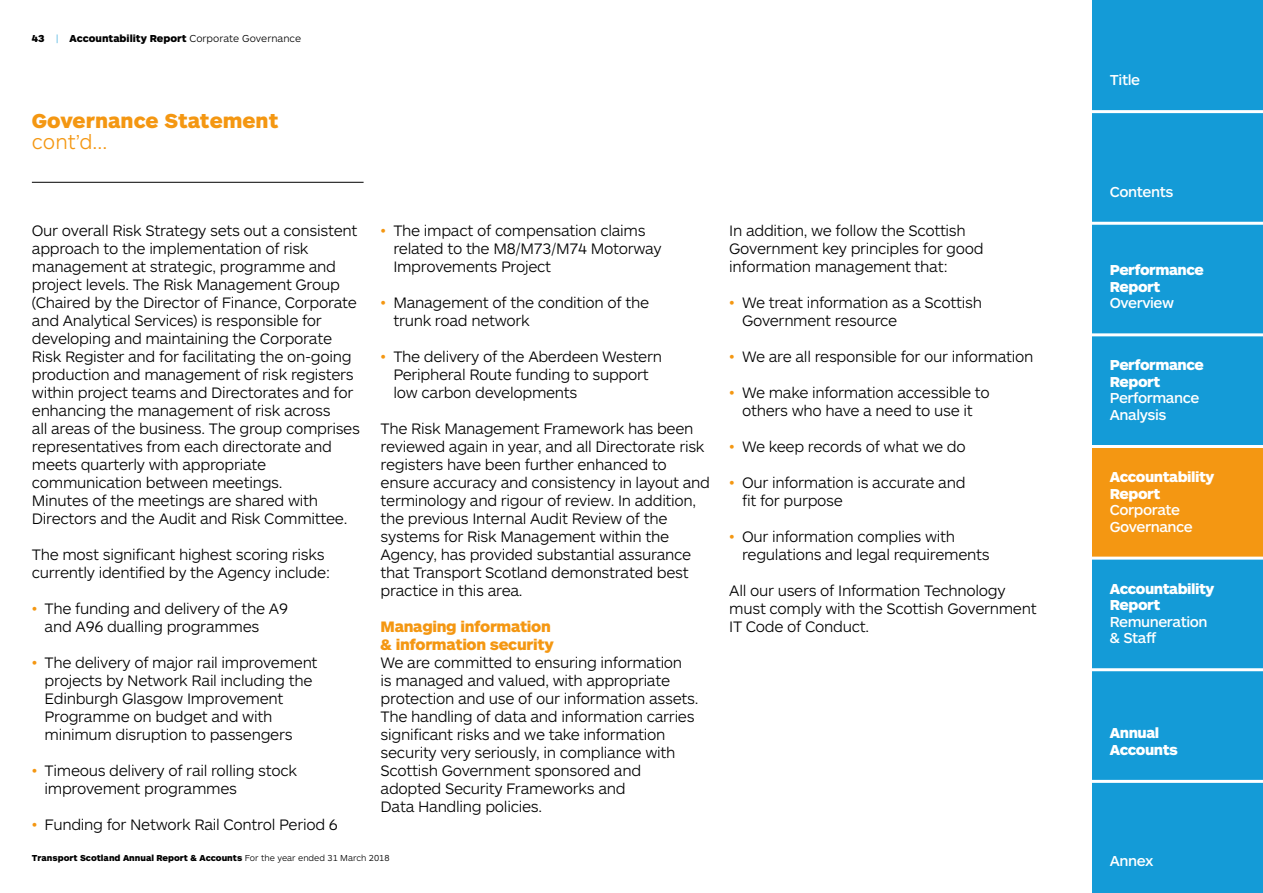
<style>
.page{position:relative;width:1263px;height:893px;background:#fff}
.page>*{position:absolute;margin:0;border:0;box-sizing:border-box;transform-origin:0 0}
.t1{font:900 21px "ARS Maquette Pro";color:#f49712}
.t2{font:300 21px "ARS Maquette Pro";color:#f49712}
.t3{font:300 15.75px/18px "ARS Maquette Pro";letter-spacing:-.02em;color:#000}
.t4{font:900 15.75px/18px "ARS Maquette Pro";letter-spacing:-.02em;color:#f49712}
.t5{font:900 15px/16.5px "ARS Maquette Pro";letter-spacing:-.03em;color:#fff}
.t6{font:500 15px/16.5px "ARS Maquette Pro";letter-spacing:-.03em;color:#fff}
.t7{font:900 10.5px "ARS Maquette Pro";color:#000}
.t8{font:900 9px "ARS Maquette Pro";color:#000}
.s1{font-weight:300;color:#149bd7}
.s2{font-weight:300}
.s3{color:#f49712}
</style>
<div class="page">
<hr style="left:32px;top:182px;width:332px;height:1px;background:#000">
<div style="left:1093px;top:0;width:170px;height:112px;background:#149bd7"></div>
<div style="left:1093px;top:112px;width:170px;height:111px;background:#149bd7"></div>
<div style="left:1093px;top:223px;width:170px;height:112px;background:#149bd7"></div>
<div style="left:1093px;top:335px;width:170px;height:111px;background:#149bd7"></div>
<div style="left:1093px;top:446px;width:170px;height:112px;background:#f49712"></div>
<div style="left:1093px;top:558px;width:170px;height:112px;background:#149bd7"></div>
<div style="left:1093px;top:670px;width:170px;height:111px;background:#149bd7"></div>
<div style="left:1093px;top:781px;width:170px;height:112px;background:#149bd7"></div>
<hr style="left:1089px;top:110px;width:174px;height:3px;background:#fff">
<hr style="left:1089px;top:222px;width:174px;height:3px;background:#fff">
<hr style="left:1089px;top:333px;width:174px;height:3px;background:#fff">
<hr style="left:1089px;top:445px;width:174px;height:3px;background:#fff">
<hr style="left:1089px;top:557px;width:174px;height:3px;background:#fff">
<hr style="left:1089px;top:668px;width:174px;height:3px;background:#fff">
<hr style="left:1089px;top:780px;width:174px;height:3px;background:#fff">
<p class="t7" style="left:32px;top:32px;width:271px">43 <span class="s1">|</span> Accountability Report <span class="s2">Corporate Governance</span></p>
<h1 class="t1" style="left:32px;top:107px;width:248px">Governance Statement</h1>
<h1 class="t2" style="left:32px;top:129px;width:77px">cont’d...</h1>
<p class="t3" style="left:32px;top:221px;width:330px">Our overall Risk Strategy sets out a consistent approach to the implementation of risk management at strategic, programme and project levels. The Risk Management Group (Chaired by the Director of Finance, Corporate and Analytical Services) is responsible for developing and maintaining the Corporate Risk Register and for facilitating the on-going production and management of risk registers within project teams and Directorates and for enhancing the management of risk across<br>all areas of the business. The group comprises representatives from each directorate and meets quarterly with appropriate communication between meetings.<br>Minutes of the meetings are shared with Directors and the Audit and Risk Committee.</p>
<p class="t3" style="left:32px;top:545px;width:300px">The most significant highest scoring risks currently identified by the Agency include:</p>
<p class="t3" style="left:45px;top:599px;width:245px;text-indent:-13px"><span class="s3">•</span> The funding and delivery of the A9 and A96 dualling programmes</p>
<p class="t3" style="left:45px;top:653px;width:274px;text-indent:-13px"><span class="s3">•</span> The delivery of major rail improvement projects by Network Rail including the Edinburgh Glasgow Improvement Programme on budget and with minimum disruption to passengers</p>
<p class="t3" style="left:45px;top:761px;width:254px;text-indent:-13px"><span class="s3">•</span> Timeous delivery of rail rolling stock improvement programmes</p>
<p class="t3" style="left:32px;top:815px;width:307px"><span class="s3">•</span> Funding for Network Rail Control Period 6</p>
<p class="t3" style="left:393px;top:221px;width:270px;text-indent:-13px"><span class="s3">•</span> The impact of compensation claims related to the M8/M73/M74 Motorway<br>Improvements Project</p>
<p class="t3" style="left:393px;top:293px;width:257px;text-indent:-13px"><span class="s3">•</span> Management of the condition of the trunk road network</p>
<p class="t3" style="left:393px;top:347px;width:270px;text-indent:-13px"><span class="s3">•</span> The delivery of the Aberdeen Western<br>Peripheral Route funding to support low carbon developments</p>
<p class="t3" style="left:381px;top:419px;width:331px">The Risk Management Framework has been reviewed again in year, and all Directorate risk registers have been further enhanced to ensure accuracy and consistency in layout and terminology and rigour of review. In addition, the previous Internal Audit Review of the systems for Risk Management within the Agency, has provided substantial assurance that Transport Scotland demonstrated best practice in this area.</p>
<p class="t4" style="left:381px;top:617px;width:175px">Managing information &amp; information security</p>
<p class="t3" style="left:381px;top:653px;width:319px">We are committed to ensuring information<br>is managed and valued, with appropriate protection and use of our information assets.<br>The handling of data and information carries significant risks and we take information security very seriously, in compliance with Scottish Government sponsored and adopted Security Frameworks and<br>Data Handling policies.</p>
<p class="t8" style="left:32px;top:852px;width:359px">Transport Scotland Annual Report &amp; Accounts <span class="s2">For the year ended 31 March 2018</span></p>
<p class="t3" style="left:729px;top:221px;width:256px">In addition, we follow the Scottish<br>Government key principles for good information management that:</p>
<p class="t3" style="left:742px;top:293px;width:241px;text-indent:-13px"><span class="s3">•</span> We treat information as a Scottish<br>Government resource</p>
<p class="t3" style="left:729px;top:347px;width:306px"><span class="s3">•</span> We are all responsible for our information</p>
<p class="t3" style="left:729px;top:383px;width:262px;text-align:center"><span class="s3">•</span> We make information accessible to others who have a need to use it</p>
<p class="t3" style="left:729px;top:437px;width:238px"><span class="s3">•</span> We keep records of what we do</p>
<p class="t3" style="left:742px;top:473px;width:225px;text-indent:-13px"><span class="s3">•</span> Our information is accurate and fit for purpose</p>
<p class="t3" style="left:742px;top:527px;width:249px;text-indent:-13px"><span class="s3">•</span> Our information complies with regulations and legal requirements</p>
<p class="t3" style="left:729px;top:581px;width:309px">All our users of Information Technology must comply with the Scottish Government<br>IT Code of Conduct.</p>
<p class="t6" style="left:1110px;top:71px;width:32px">Title</p>
<p class="t6" style="left:1110px;top:182px;width:65px">Contents</p>
<p class="t5" style="left:1110px;top:261px;width:95px">Performance<br>Report</p>
<p class="t6" style="left:1110px;top:294px;width:66px">Overview</p>
<p class="t5" style="left:1110px;top:356px;width:95px">Performance<br>Report</p>
<p class="t6" style="left:1110px;top:389px;width:91px">Performance<br>Analysis</p>
<p class="t5" style="left:1110px;top:468px;width:106px">Accountability<br>Report</p>
<p class="t6" style="left:1110px;top:501px;width:84px">Corporate<br>Governance</p>
<p class="t5" style="left:1110px;top:579px;width:106px">Accountability<br>Report</p>
<p class="t6" style="left:1110px;top:612px;width:99px">Remuneration &amp; Staff</p>
<p class="t5" style="left:1110px;top:724px;width:70px">Annual<br>Accounts</p>
<p class="t6" style="left:1110px;top:852px;width:45px">Annex</p>
</div>
